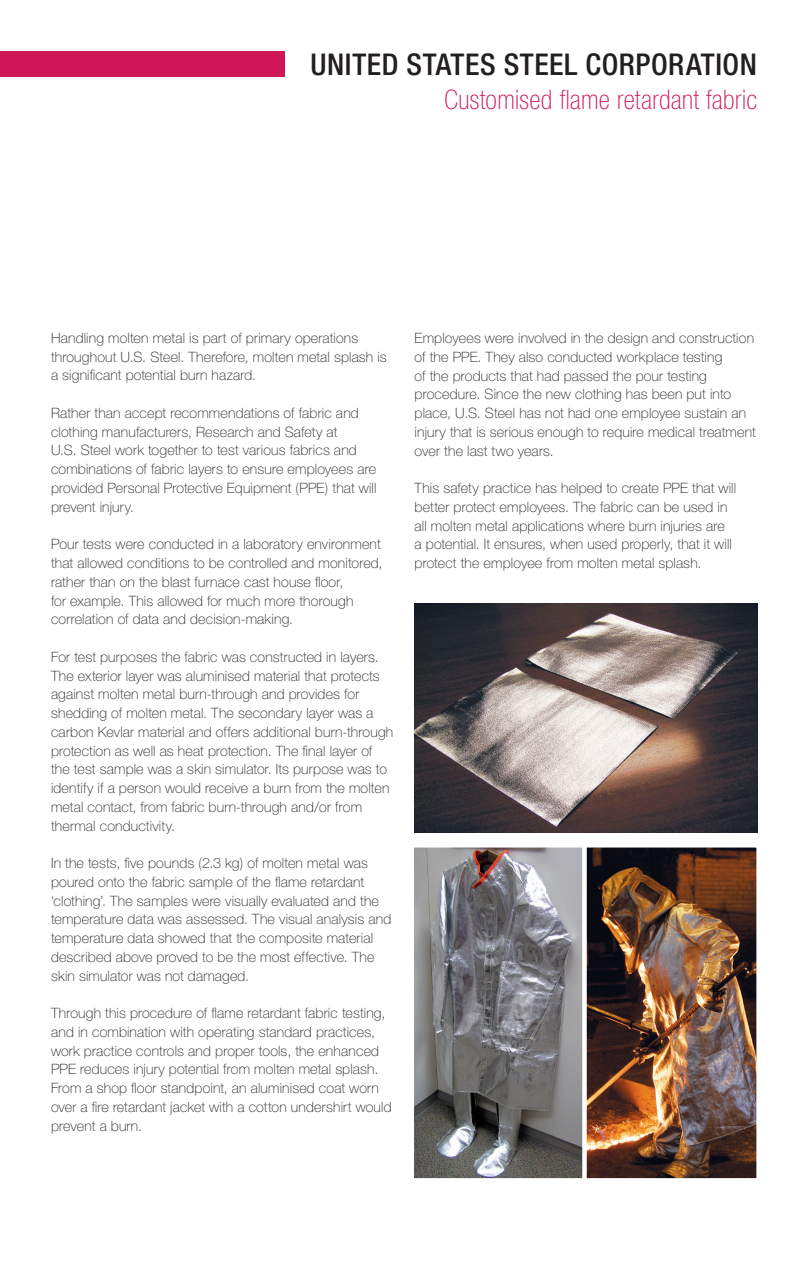
<style>
.page{position:relative;width:808px;height:1263px;background:#fff}
.page>*{position:absolute;margin:0;border:0;box-sizing:border-box;transform-origin:0 0}
.t1{font:500 condensed 30px "Helvetica Neue";letter-spacing:.025em;color:#231f20}
.t2{font:100 condensed 27px "Helvetica Neue";letter-spacing:.015em;color:#cf1757}
.t3{font:100 14.25px/18.8px "Helvetica Neue";letter-spacing:.01em;color:#231f20}
</style>
<div class="page">
<div style="left:0;top:51px;width:285px;height:26px;background:#cf1757"></div>
<img style="left:415px;top:604px;width:342px;height:228px">
<img style="left:587px;top:848px;width:169px;height:329px">
<div style="left:571px;top:843px;width:190px;height:339px;border:4px solid #fff"></div>
<img style="left:414px;top:848px;width:168px;height:329px">
<div style="left:409px;top:843px;width:178px;height:339px;border:4px solid #fff"></div>
<h1 class="t1" style="left:311px;top:46px;width:156px">UNITED STATES</h1>
<h1 class="t1" style="left:504px;top:46px;width:255px">STEEL CORPORATION</h1>
<h2 class="t2" style="left:444px;top:84px;width:314px">Customised flame retardant fabric</h2>
<p class="t3" style="left:51px;top:328px;width:337px">Handling molten metal is part of primary operations throughout U.S. Steel. Therefore, molten metal splash is a significant potential burn hazard.</p>
<p class="t3" style="left:51px;top:403px;width:327px">Rather than accept recommendations of fabric and clothing manufacturers, Research and Safety at<br>U.S. Steel work together to test various fabrics and combinations of fabric layers to ensure employees are provided Personal Protective Equipment (PPE) that will prevent injury.</p>
<p class="t3" style="left:51px;top:535px;width:333px">Pour tests were conducted in a laboratory environment that allowed conditions to be controlled and monitored, rather than on the blast furnace cast house floor,<br>for example. This allowed for much more thorough correlation of data and decision-making.</p>
<p class="t3" style="left:51px;top:647px;width:344px">For test purposes the fabric was constructed in layers.<br>The exterior layer was aluminised material that protects against molten metal burn-through and provides for shedding of molten metal. The secondary layer was a carbon Kevlar material and offers additional burn-through protection as well as heat protection. The final layer of the test sample was a skin simulator. Its purpose was to identify if a person would receive a burn from the molten metal contact, from fabric burn-through and/or from thermal conductivity.</p>
<p class="t3" style="left:51px;top:854px;width:342px">In the tests, five pounds (2.3 kg) of molten metal was poured onto the fabric sample of the flame retardant ‘clothing’. The samples were visually evaluated and the temperature data was assessed. The visual analysis and temperature data showed that the composite material described above proved to be the most effective. The skin simulator was not damaged.</p>
<p class="t3" style="left:51px;top:1004px;width:342px">Through this procedure of flame retardant fabric testing, and in combination with operating standard practices, work practice controls and proper tools, the enhanced PPE reduces injury potential from molten metal splash.<br>From a shop floor standpoint, an aluminised coat worn over a fire retardant jacket with a cotton undershirt would prevent a burn.</p>
<p class="t3" style="left:415px;top:329px;width:343px">Employees were involved in the design and construction of the PPE. They also conducted workplace testing<br>of the products that had passed the pour testing procedure. Since the new clothing has been put into place, U.S. Steel has not had one employee sustain an injury that is serious enough to require medical treatment over the last two years.</p>
<p class="t3" style="left:415px;top:479px;width:323px">This safety practice has helped to create PPE that will better protect employees. The fabric can be used in all molten metal applications where burn injuries are<br>a potential. It ensures, when used properly, that it will protect the employee from molten metal splash.</p>
</div>
